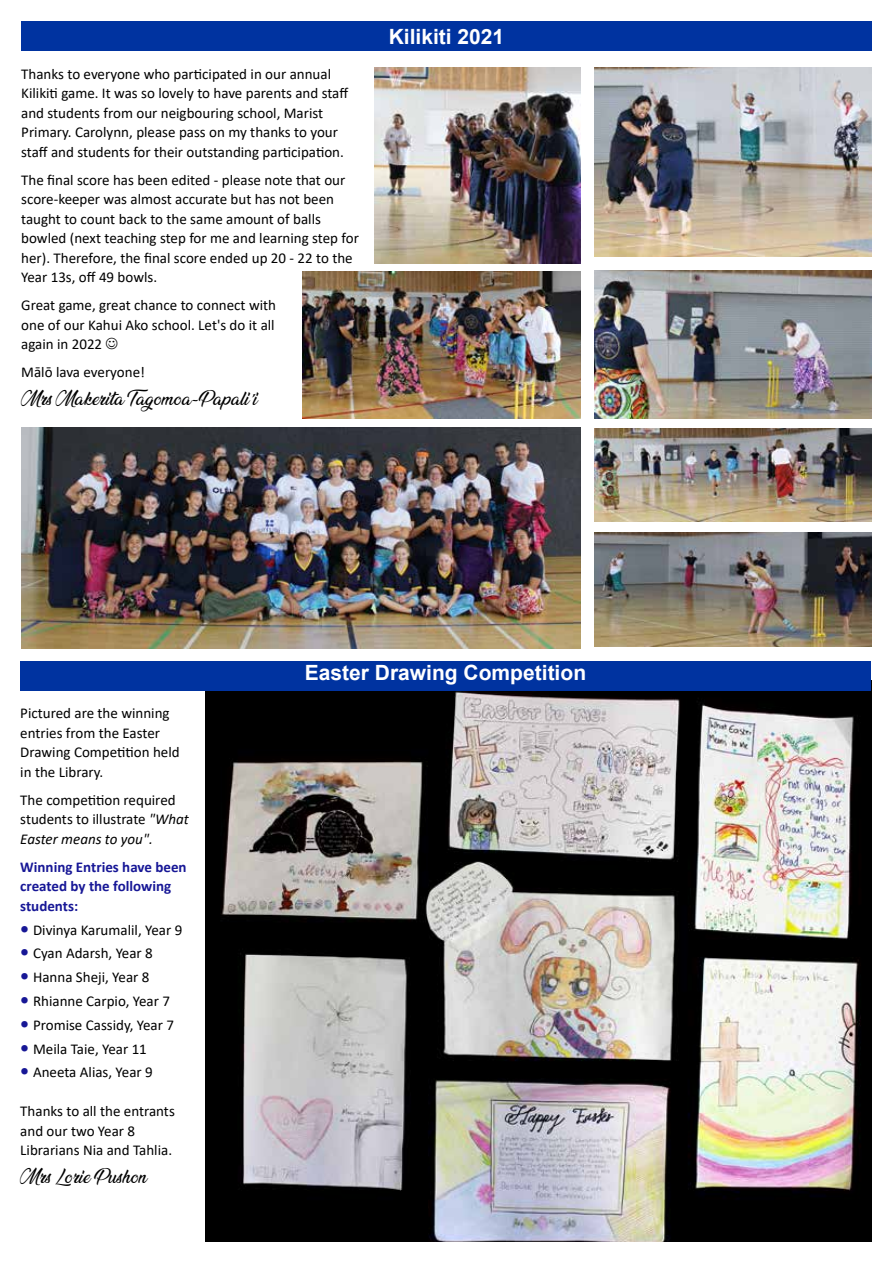
<style>
.page{position:relative;width:893px;height:1263px;background:#fff}
.page>*{position:absolute;margin:0;border:0;box-sizing:border-box;transform-origin:0 0}
.t1{font:700 21px "Arial";color:#fff}
.t2{font:16.5px "Ananda";color:#000}
.t3{font:15px/19.5px "Calibri";color:#000}
.t4{font:700 15px/19.5px "Calibri";color:#171796}
.s1{font-family:"Athletic Script"}
.s2{font-style:italic}
.s3{font-weight:700;font-size:18px;color:#171796}
</style>
<div class="page">
<div style="left:21px;top:21px;width:851px;height:30px;background:#0033a0"></div>
<img style="left:205px;top:681px;width:667px;height:561px">
<div style="left:20px;top:661px;width:851px;height:30px;background:#0033a0"></div>
<img style="left:21px;top:428px;width:559px;height:220px">
<img style="left:594px;top:68px;width:278px;height:188px">
<img style="left:303px;top:271px;width:277px;height:147px">
<img style="left:374px;top:68px;width:206px;height:195px">
<img style="left:594px;top:270px;width:278px;height:148px">
<img style="left:594px;top:428px;width:278px;height:93px">
<img style="left:594px;top:532px;width:278px;height:115px">
<p class="t3" style="left:21px;top:64px;width:329px">Thanks to everyone who participated in our annual Kilikiti game. It was so lovely to have parents and staff and students from our neigbouring school, Marist Primary. Carolynn, please pass on my thanks to your staff and students for their outstanding participation.</p>
<p class="t3" style="left:21px;top:170px;width:339px">The final score has been edited - please note that our score-keeper was almost accurate but has not been taught to count back to the same amount of balls bowled (next teaching step for me and learning step for her). Therefore, the final score ended up 20 - 22 to the Year 13s, off 49 bowls.</p>
<p class="t3" style="left:21px;top:295px;width:256px;text-align:justify">Great game, great chance to connect with one of our Kahui Ako school. Let's do it all again in 2022</p>
<p class="t3" style="left:21px;top:362px;width:125px">Mālō lava everyone!</p>
<p class="t2" style="left:21px;top:390px;width:238px">Mrs Makerita Tagomoa<span class="s1">-</span>Papali<span class="s1">'</span>i</p>
<h1 class="t1" style="left:389px;top:22px;width:117px">Kilikiti 2021</h1>
<p class="t3" style="left:20px;top:703px;width:161px">Pictured are the winning entries from the Easter<br>Drawing Competition held in the Library.</p>
<p class="t3" style="left:20px;top:790px;width:170px">The competition required students to illustrate <span class="s2">"What<br>Easter means to you".</span></p>
<p class="t4" style="left:20px;top:857px;width:168px">Winning Entries have been created by the following students:</p>
<p class="t3" style="left:20px;top:920px;width:163px"><span class="s3">•</span> Divinya Karumalil, Year 9</p>
<p class="t3" style="left:20px;top:943px;width:134px"><span class="s3">•</span> Cyan Adarsh, Year 8</p>
<p class="t3" style="left:20px;top:967px;width:131px"><span class="s3">•</span> Hanna Sheji, Year 8</p>
<p class="t3" style="left:20px;top:991px;width:151px"><span class="s3">•</span> Rhianne Carpio, Year 7</p>
<p class="t3" style="left:20px;top:1015px;width:155px"><span class="s3">•</span> Promise Cassidy, Year 7</p>
<p class="t3" style="left:20px;top:1038px;width:128px"><span class="s3">•</span> Meila Taie, Year 11</p>
<p class="t3" style="left:20px;top:1062px;width:134px"><span class="s3">•</span> Aneeta Alias, Year 9</p>
<p class="t3" style="left:20px;top:1101px;width:156px">Thanks to all the entrants and our two Year 8<br>Librarians Nia and Tahlia.</p>
<p class="t2" style="left:20px;top:1168px;width:128px">Mrs Lorie Pushon</p>
<h1 class="t1" style="left:305px;top:658px;width:283px">Easter Drawing Competition</h1>
</div>
